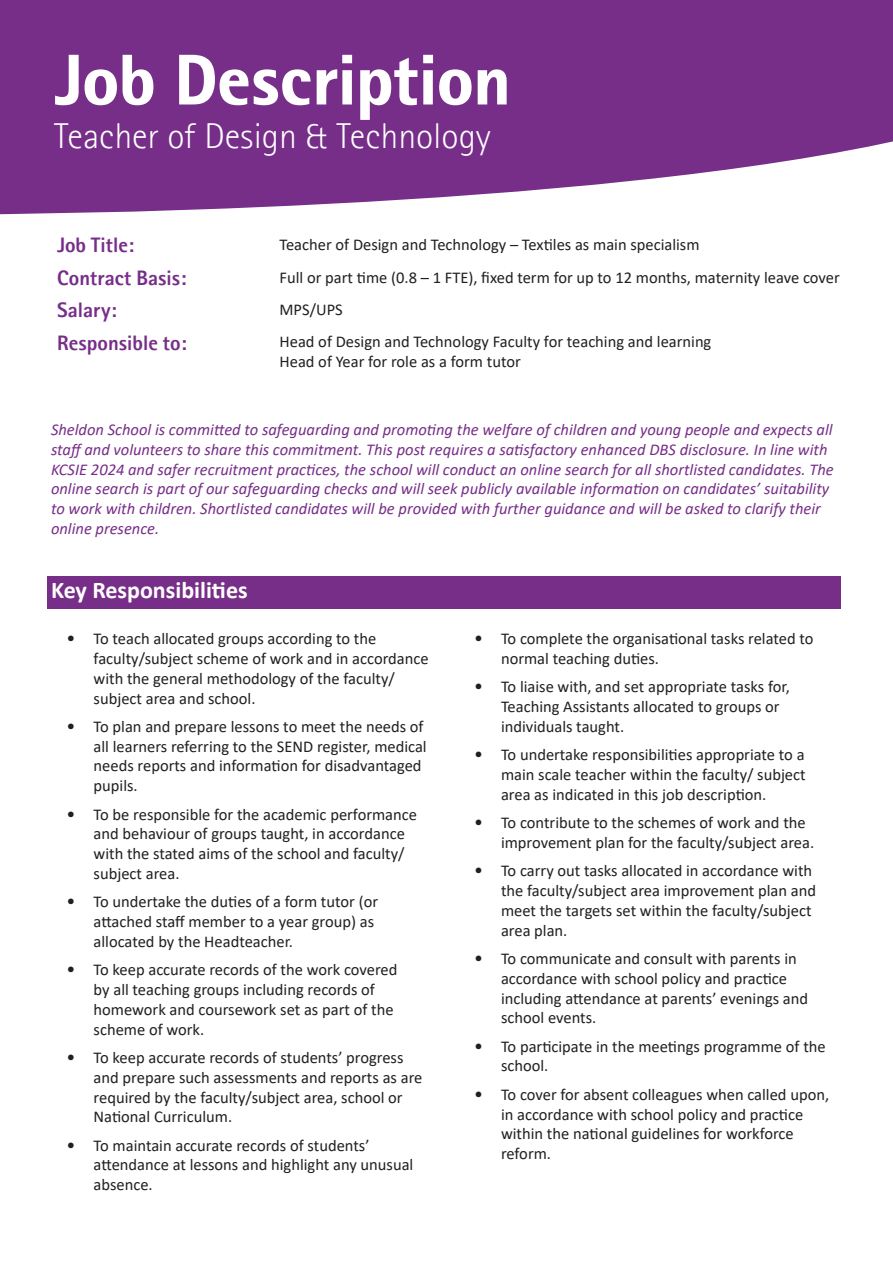
<style>
.page{position:relative;width:893px;height:1263px;background:#fff}
.page>*{position:absolute;margin:0;border:0;box-sizing:border-box;transform-origin:0 0}
.t1{font:800 72px "Rotis II Sans Pro";color:#fff}
.t2{font:300 36px "Rotis II Sans Pro";color:#fff}
.bullet_heading{font:700 24px "Calibri";color:#fff}
.Paragraph{font:700 21px "Rotis II Sans Pro";color:#772e89}
.Paragraph-2{font:16.5px/19.8px "Calibri";color:#231f20}
.t3{font:italic 16.5px/19.8px "Calibri";color:#772e89}
.s1{font-size:18px}
</style>
<div class="page">
<svg style="left:0;top:0;width:893px;height:214px;background:#844294"></svg>
<div style="left:47px;top:576px;width:793px;height:33px;background:#772e89"></div>
<p class="t1" style="left:54px;top:39px;width:458px">Job Description</p>
<p class="t2" style="left:54px;top:116px;width:438px">Teacher of Design &amp; Technology</p>
<p class="Paragraph" style="left:57px;top:233px;width:79px">Job Title:</p>
<p class="Paragraph-2" style="left:280px;top:234px;width:422px">Teacher of Design and Technology – Textiles as main specialism</p>
<p class="Paragraph" style="left:57px;top:266px;width:131px">Contract Basis:</p>
<p class="Paragraph-2" style="left:280px;top:267px;width:562px">Full or part time (0.8 – 1 FTE), fixed term for up to 12 months, maternity leave cover</p>
<p class="Paragraph" style="left:57px;top:298px;width:61px">Salary:</p>
<p class="Paragraph-2" style="left:280px;top:299px;width:65px">MPS/UPS</p>
<p class="Paragraph" style="left:57px;top:331px;width:131px">Responsible to:</p>
<p class="Paragraph-2" style="left:280px;top:332px;width:433px">Head of Design and Technology Faculty for teaching and learning</p>
<p class="Paragraph-2" style="left:280px;top:351px;width:243px">Head of Year for role as a form tutor</p>
<p class="t3" style="left:51px;top:419px;width:784px">Sheldon School is committed to safeguarding and promoting the welfare of children and young people and expects all staff and volunteers to share this commitment. This post requires a satisfactory enhanced DBS disclosure. In line with KCSIE 2024 and safer recruitment practices, the school will conduct an online search for all shortlisted candidates. The online search is part of our safeguarding checks and will seek publicly available information on candidates’ suitability to work with children. Shortlisted candidates will be provided with further guidance and will be asked to clarify their online presence.</p>
<p class="bullet_heading" style="left:51px;top:573px;width:198px">Key Responsibilities</p>
<p class="Paragraph-2" style="left:94px;top:628px;width:337px;text-indent:-27px"><span class="s1">•</span> To teach allocated groups according to the faculty/subject scheme of work and in accordance with the general methodology of the faculty/ subject area and school.</p>
<p class="Paragraph-2" style="left:94px;top:716px;width:335px;text-indent:-27px"><span class="s1">•</span> To plan and prepare lessons to meet the needs of all learners referring to the SEND register, medical needs reports and information for disadvantaged pupils.</p>
<p class="Paragraph-2" style="left:94px;top:804px;width:325px;text-indent:-27px"><span class="s1">•</span> To be responsible for the academic performance and behaviour of groups taught, in accordance with the stated aims of the school and faculty/ subject area.</p>
<p class="Paragraph-2" style="left:94px;top:891px;width:286px;text-indent:-27px"><span class="s1">•</span> To undertake the duties of a form tutor (or attached staff member to a year group) as allocated by the Headteacher.</p>
<p class="Paragraph-2" style="left:94px;top:959px;width:305px;text-indent:-27px"><span class="s1">•</span> To keep accurate records of the work covered by all teaching groups including records of homework and coursework set as part of the scheme of work.</p>
<p class="Paragraph-2" style="left:94px;top:1047px;width:330px;text-indent:-27px"><span class="s1">•</span> To keep accurate records of students’ progress and prepare such assessments and reports as are required by the faculty/subject area, school or National Curriculum.</p>
<p class="Paragraph-2" style="left:94px;top:1135px;width:321px;text-indent:-27px"><span class="s1">•</span> To maintain accurate records of students’ attendance at lessons and highlight any unusual absence.</p>
<p class="Paragraph-2" style="left:501px;top:628px;width:314px;text-indent:-27px"><span class="s1">•</span> To complete the organisational tasks related to normal teaching duties.</p>
<p class="Paragraph-2" style="left:501px;top:676px;width:290px;text-indent:-27px"><span class="s1">•</span> To liaise with, and set appropriate tasks for,<br>Teaching Assistants allocated to groups or individuals taught.</p>
<p class="Paragraph-2" style="left:501px;top:744px;width:306px;text-align:justify;text-indent:-27px"><span class="s1">•</span> To undertake responsibilities appropriate to a main scale teacher within the faculty/ subject area as indicated in this job description.</p>
<p class="Paragraph-2" style="left:501px;top:812px;width:315px;text-indent:-27px"><span class="s1">•</span> To contribute to the schemes of work and the improvement plan for the faculty/subject area.</p>
<p class="Paragraph-2" style="left:501px;top:860px;width:317px;text-indent:-27px"><span class="s1">•</span> To carry out tasks allocated in accordance with the faculty/subject area improvement plan and meet the targets set within the faculty/subject area plan.</p>
<p class="Paragraph-2" style="left:501px;top:948px;width:309px;text-indent:-27px"><span class="s1">•</span> To communicate and consult with parents in accordance with school policy and practice including attendance at parents’ evenings and school events.</p>
<p class="Paragraph-2" style="left:501px;top:1036px;width:326px;text-indent:-27px"><span class="s1">•</span> To participate in the meetings programme of the school.</p>
<p class="Paragraph-2" style="left:501px;top:1084px;width:330px;text-indent:-27px"><span class="s1">•</span> To cover for absent colleagues when called upon, in accordance with school policy and practice within the national guidelines for workforce reform.</p>
</div>
